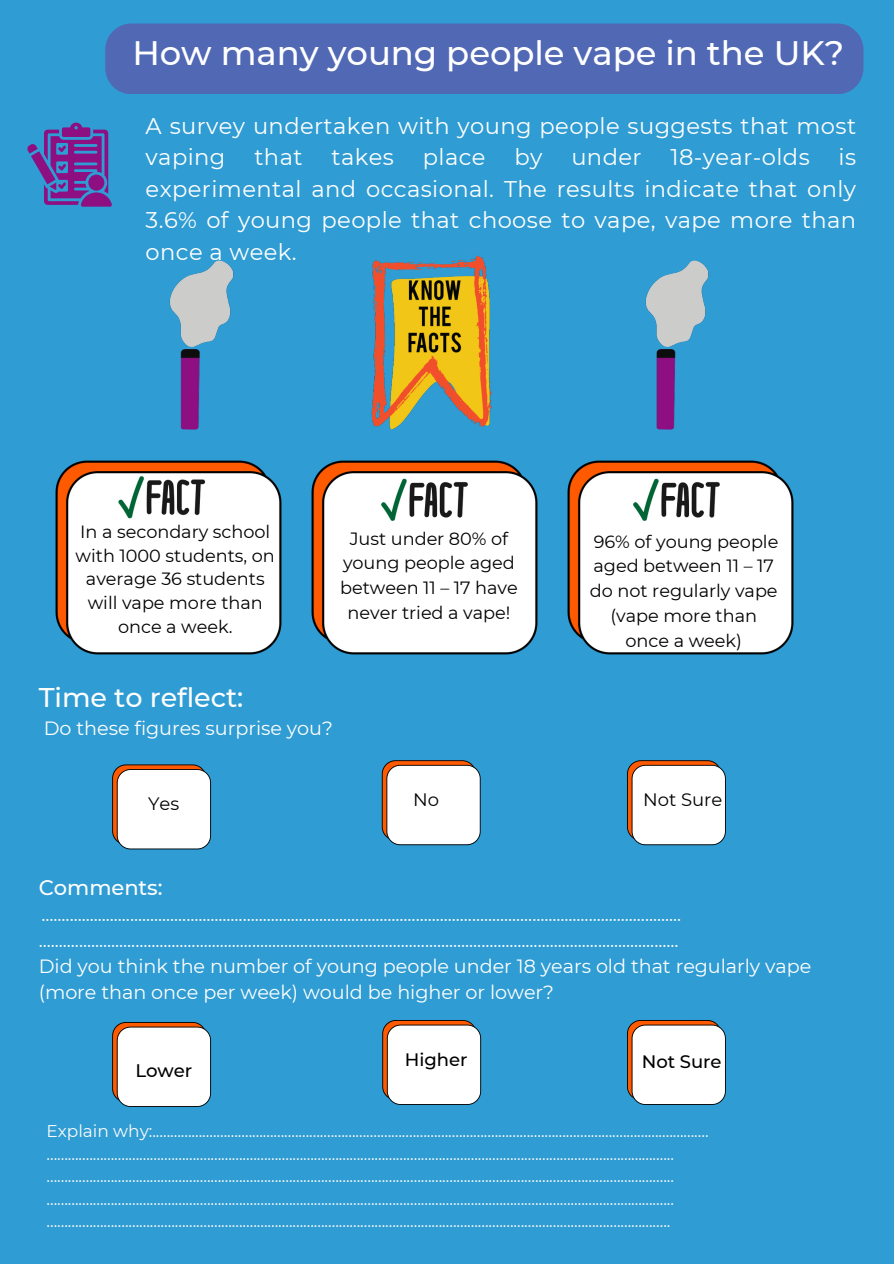
<style>
.page{position:relative;width:894px;height:1264px;background:#fff}
.page>*{position:absolute;margin:0;border:0;box-sizing:border-box;transform-origin:0 0}
.t1{font:500 33.9px "Montserrat";color:#fff}
.t2{font:500 27px "Montserrat";color:#fff}
.t3{font:22.65px/31.5px "Montserrat";letter-spacing:.02em;color:#fff}
.t4{font:500 21px "Montserrat";color:#fff}
.t5{font:19.2px/25.8px "Montserrat";letter-spacing:-.005em;color:#fff}
.t6{font:500 18.15px "Montserrat";letter-spacing:-.005em;color:#000}
.t7{font:500 18px "Montserrat";color:#000}
.t8{font:18px "Montserrat";color:#000}
.t9{font:17.7px/24.8px "Montserrat";color:#000;text-align:center}
.t10{font:16.95px/22.5px "Montserrat";color:#fbfbfc}
</style>
<div class="page">
<div style="left:0;top:0;width:893px;height:1263px;background:#2f9cd3"></div>
<svg style="left:27px;top:123px;width:85px;height:84px"></svg>
<svg style="left:112px;top:764px;width:99px;height:85px;background:#eae3df"></svg>
<svg style="left:112px;top:1022px;width:99px;height:84px;background:#ede4e0"></svg>
<img style="left:169px;top:260px;width:65px;height:170px">
<img style="left:55px;top:460px;width:227px;height:195px">
<svg style="left:381px;top:760px;width:99px;height:85px;background:#eae3df"></svg>
<svg style="left:382px;top:1020px;width:99px;height:84px;background:#ede4e0"></svg>
<img style="left:311px;top:460px;width:227px;height:195px">
<img style="left:371px;top:255px;width:121px;height:175px">
<div style="left:105px;top:23px;width:758px;height:71px;background:#5168b5"></div>
<svg style="left:627px;top:760px;width:98px;height:85px;background:#ebe3df"></svg>
<svg style="left:627px;top:1020px;width:98px;height:84px;background:#eee5e1"></svg>
<img style="left:645px;top:260px;width:64px;height:170px">
<img style="left:567px;top:460px;width:227px;height:195px">
<h1 class="t1" style="left:132px;top:32px;width:713px">How many young people vape in the UK?</h1>
<p class="t3" style="left:146px;top:110px;width:711px">A survey undertaken with young people suggests that most vaping</p>
<p class="t3" style="left:146px;top:141px;width:711px;text-align:justify;text-indent:692px">is experimental and occasional. The results indicate that only 3.6% of young people that choose to vape, vape more than once a week.</p>
<p class="t3" style="left:254px;top:141px;width:50px">that</p>
<p class="t3" style="left:331px;top:141px;width:64px">takes</p>
<p class="t3" style="left:422px;top:141px;width:64px">place</p>
<p class="t3" style="left:514px;top:141px;width:29px">by</p>
<p class="t3" style="left:571px;top:141px;width:72px">under</p>
<p class="t3" style="left:670px;top:141px;width:141px">18-year-olds</p>
<h5 class="t9" style="left:76px;top:520px;width:201px;line-height:23.7px">In a secondary school with 1000 students, on average 36 students will vape more than once a week.</h5>
<h5 class="t9" style="left:340px;top:526px;width:179px">Just under 80% of young people aged between 11 – 17 have never tried a vape!</h5>
<h5 class="t9" style="left:589px;top:529px;width:190px">96% of young people aged between 11 – 17 do not regularly vape (vape more than once a week)</h5>
<h3 class="t2" style="left:39px;top:681px;width:206px">Time to reflect:</h3>
<h3 class="t5" style="left:44px;top:715px;width:291px">Do these figures surprise you?</h3>
<p class="t8" style="left:148px;top:793px;width:33px">Yes</p>
<h5 class="t8" style="left:413px;top:788px;width:27px">No</h5>
<p class="t4" style="left:39px;top:875px;width:125px">Comments:</p>
<p class="t8" style="left:643px;top:788px;width:80px">Not Sure</p>
<p class="t5" style="left:41px;top:901px;width:641px">...............................................................................................................................................................</p>
<p class="t5" style="left:39px;top:927px;width:774px">...............................................................................................................................................................<br>Did you think the number of young people under 18 years old that regularly vape (more than once per week) would be higher or lower?</p>
<h5 class="t6" style="left:135px;top:1059px;width:59px">Lower</h5>
<h5 class="t7" style="left:405px;top:1048px;width:64px">Higher</h5>
<h5 class="t7" style="left:641px;top:1050px;width:81px">Not Sure</h5>
<h2 class="t10" style="left:47px;top:1120px;width:663px">Explain why:............................................................................................................................................................ ................................................................................................................................................................................ ................................................................................................................................................................................ ................................................................................................................................................................................ ...............................................................................................................................................................................</h2>
</div>
